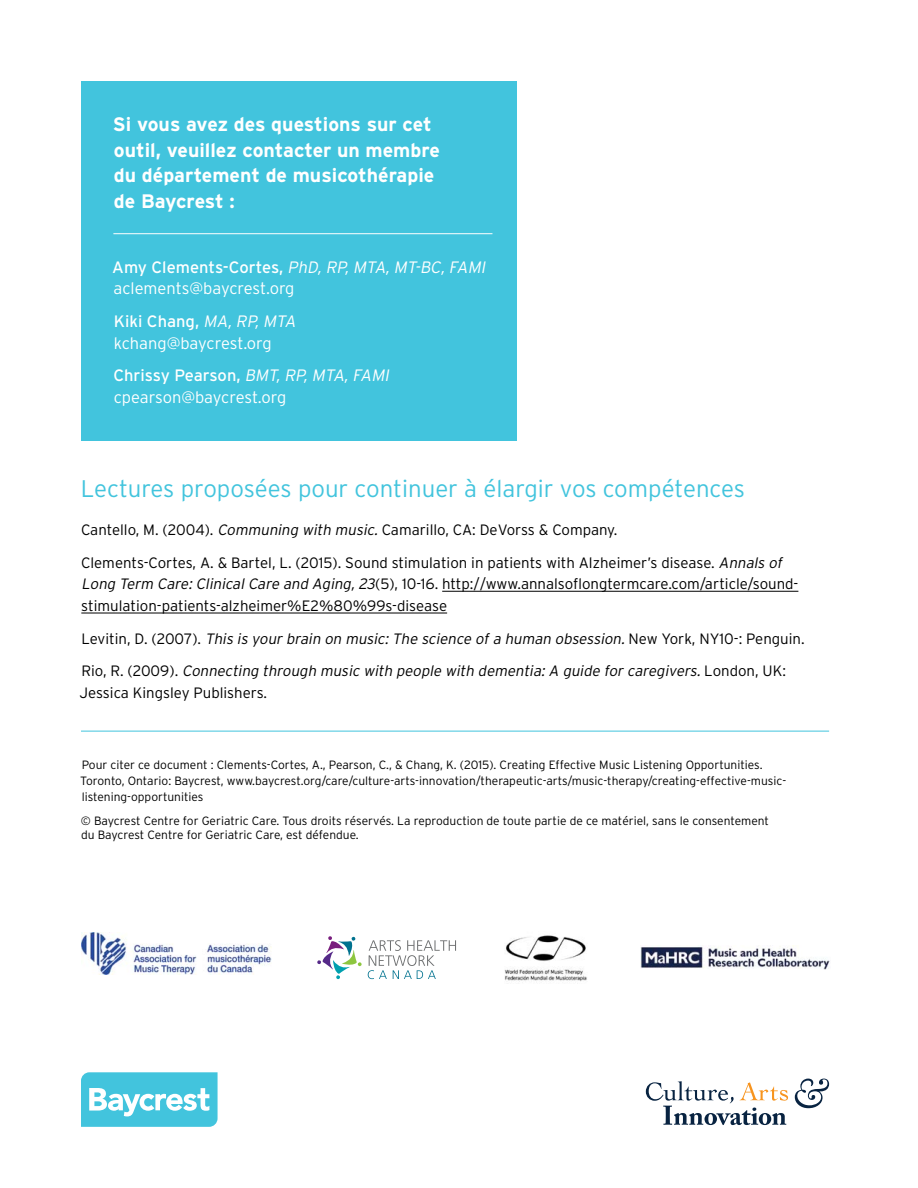
<style>
.page{position:relative;width:918px;height:1188px;background:#fff}
.page>*{position:absolute;margin:0;border:0;box-sizing:border-box;transform-origin:0 0}
.t1{font:300 24px "Interstate";color:#42c4dd}
.t2{font:700 19.5px/25.5px "Interstate";color:#fff}
.t3{font:300 16.5px/21.8px "Interstate";letter-spacing:-.01em;color:#fff}
.t4{font:300 15px/32.5px "Interstate";color:#000}
.t5{font:italic 300 15px/32.5px "Interstate";color:#000}
.t6{font:300 12px/15.8px "Interstate";color:#000}
.s1{font-weight:400}
.s2{font-style:italic}
.s3{font-style:normal}
</style>
<div class="page">
<div style="left:81px;top:81px;width:435px;height:360px;background:#42c4dd"></div>
<svg style="left:81px;top:1072px;width:137px;height:55px;background:#67cfe3"></svg>
<hr style="left:81px;top:731px;width:748px;height:1px;background:#42c4dd">
<hr style="left:113px;top:233px;width:379px;height:1px;background:#fff">
<hr style="left:442px;top:591px;width:356px;height:1px;background:#000">
<hr style="left:81px;top:613px;width:366px;height:1px;background:#000">
<svg style="left:795px;top:1079px;width:34px;height:29px"></svg>
<svg style="left:646px;top:1081px;width:142px;height:44px"></svg>
<img style="left:81px;top:932px;width:190px;height:43px">
<img style="left:641px;top:945px;width:189px;height:25px">
<svg style="left:317px;top:936px;width:45px;height:43px"></svg>
<svg style="left:368px;top:940px;width:88px;height:39px"></svg>
<img style="left:504px;top:935px;width:83px;height:47px">
<h2 class="t2" style="left:113px;top:111px;width:328px">Si vous avez des questions sur cet outil, veuillez contacter un membre du département de musicothérapie de Baycrest :</h2>
<h3 class="t3" style="left:112px;top:256px;width:378px"><span class="s1">Amy Clements-Cortes,</span> <span class="s2">PhD, RP, MTA, MT-BC, FAMI </span>aclements@baycrest.org</h3>
<h3 class="t3" style="left:114px;top:310px;width:187px"><span class="s1">Kiki Chang,</span> <span class="s2">MA, RP, MTA </span>kchang@baycrest.org</h3>
<h3 class="t3" style="left:113px;top:364px;width:280px"><span class="s1">Chrissy Pearson,</span> <span class="s2">BMT, RP, MTA, FAMI </span>cpearson@baycrest.org</h3>
<h1 class="t1" style="left:81px;top:475px;width:666px">Lectures proposées pour continuer à élargir vos compétences</h1>
<p class="t4" style="left:81px;top:513px;width:706px">Cantello, M. (2004). <span class="s2">Communing with music.</span> Camarillo, CA: DeVorss &amp; Company.<br>Clements-Cortes, A. &amp; Bartel, L. (2015). Sound stimulation in patients with Alzheimer’s disease. <span class="s2">Annals of</span></p>
<p class="t4" style="left:81px;top:573px;width:719px;line-height:21.8px"><span class="s2">Long Term Care: Clinical Care and Aging, 23</span>(5), 10-16. http://www.annalsoflongtermcare.com/article/sound&shy;stimulation-patients-alzheimer%E2%80%99s-disease</p>
<p class="t5" style="left:81px;top:622px;width:725px"><span class="s3">L ev i t i n , D . ( 2 0 07 ) .</span> This is your brain on music: The science of a human obsession. <span class="s3">N ew Yo r k , N Y1 0 - : Pe n g u i n .<br>R i o , R . ( 2 0 0 9 ) .</span> Connecting through music with people with dementia: A guide for caregivers. <span class="s3">L o n d o n , U K :</span></p>
<p class="t4" style="left:79px;top:676px;width:189px">Jessica Kingsley Publishers.</p>
<p class="t6" style="left:80px;top:757px;width:708px">Pour citer ce document : Clements-Cortes, A., Pearson, C., &amp; Chang, K. (2015). Creating Effective Music Listening Opportunities.<br>Toronto, Ontario: Baycrest, www.baycrest.org/care/culture-arts-innovation/therapeutic-arts/music-therapy/creating-effective-music&shy;listening-opportunities</p>
<p class="t6" style="left:81px;top:814px;width:690px;line-height:13.5px">© Baycrest Centre for Geriatric Care. Tous droits réservés. La reproduction de toute partie de ce matériel, sans le consentement du Baycrest Centre for Geriatric Care, est défendue.</p>
</div>
